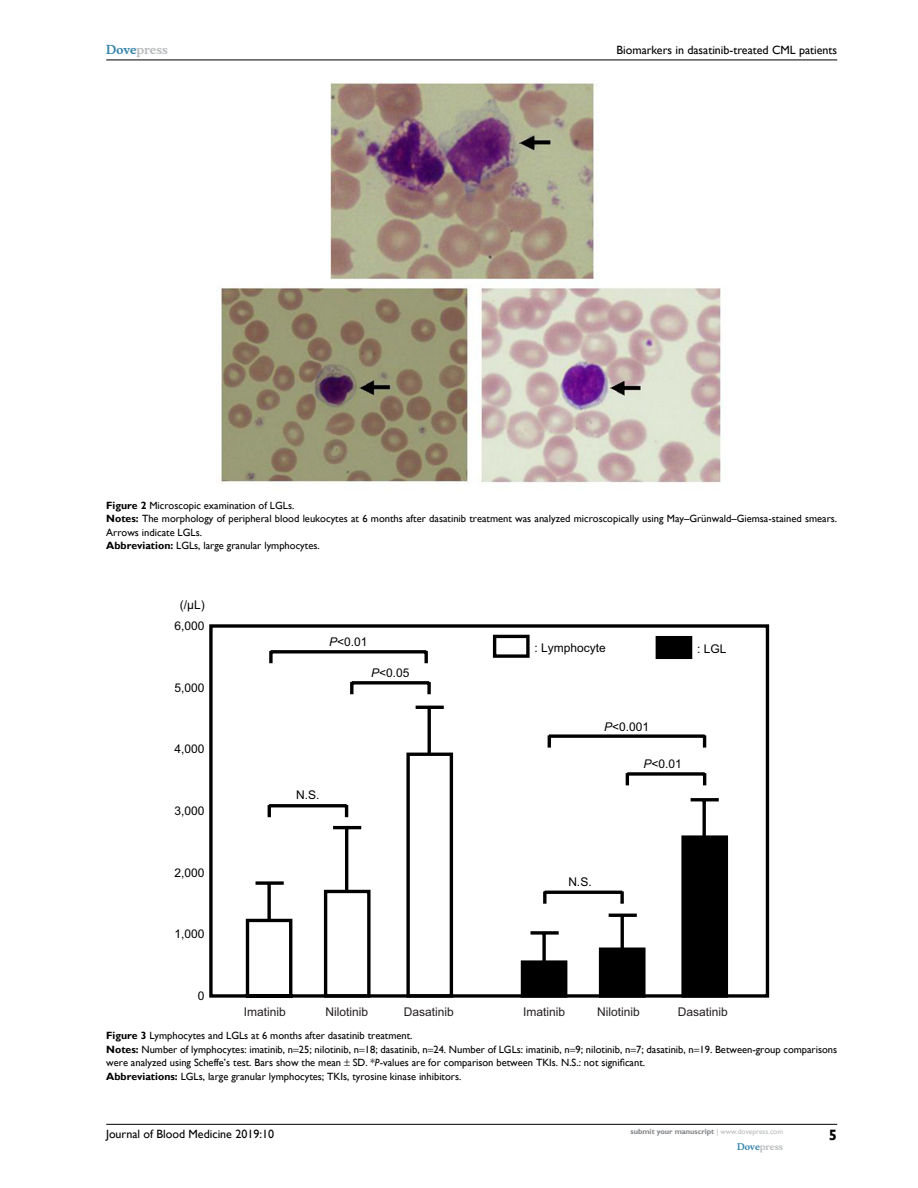
<style>
.page{position:relative;width:918px;height:1188px;background:#fff}
.page>*{position:absolute;margin:0;border:0;box-sizing:border-box;transform-origin:0 0}
.t1{font:700 15px "Gill Sans";color:#000}
.t2{font:12px/21.5px "Arial";color:#000;text-align:center}
.t3{font:12px "Gill Sans";color:#000}
.t4{font:12px "Arial";color:#231f20}
.t5{font:700 12px "Musee";color:#b8babc}
.t6{font:10.5px/13.5px "Gill Sans";color:#000}
.t7{font:700 9px "Musee";color:#b8babc}
.t8{font:700 7.5px "Gill Sans";color:#808285}
.s1{color:#3785ad}
.s2{font-weight:700}
.s3{font-style:italic}
.s4{font-weight:400;color:#b8babc}
</style>
<div class="page">
<hr style="left:106px;top:1124px;width:731px;height:1px;background:#000">
<hr style="left:106px;top:60px;width:731px;height:1px;background:#000">
<img style="left:220px;top:81px;width:501px;height:402px">
<svg style="left:209px;top:624px;width:560px;height:374px"></svg>
<hr style="left:333px;top:826px;width:28px;height:3px;background:#000">
<hr style="left:345px;top:828px;width:3px;height:63px;background:#000">
<div style="left:324px;top:890px;width:47px;height:108px;border:3px solid #000"></div>
<hr style="left:416px;top:706px;width:28px;height:3px;background:#000">
<hr style="left:428px;top:707px;width:3px;height:47px;background:#000">
<div style="left:406px;top:753px;width:47px;height:245px;border:3px solid #000"></div>
<svg style="left:531px;top:931px;width:28px;height:4px"></svg>
<svg style="left:542px;top:933px;width:4px;height:27px"></svg>
<div style="left:521px;top:960px;width:46px;height:38px;background:#000;border:3px solid #000"></div>
<hr style="left:609px;top:914px;width:28px;height:3px;background:#000">
<hr style="left:621px;top:915px;width:3px;height:36px;background:#000">
<div style="left:599px;top:948px;width:47px;height:50px;background:#000;border:3px solid #000"></div>
<hr style="left:691px;top:798px;width:28px;height:3px;background:#000">
<hr style="left:703px;top:800px;width:3px;height:37px;background:#000">
<div style="left:681px;top:835px;width:47px;height:163px;background:#000;border:3px solid #000"></div>
<hr style="left:271px;top:650px;width:155px;height:3px;background:#000">
<svg style="left:269px;top:651px;width:4px;height:12px"></svg>
<svg style="left:425px;top:651px;width:3px;height:12px"></svg>
<hr style="left:269px;top:804px;width:78px;height:3px;background:#000">
<svg style="left:268px;top:805px;width:3px;height:12px"></svg>
<svg style="left:345px;top:805px;width:3px;height:12px"></svg>
<svg style="left:352px;top:681px;width:77px;height:4px"></svg>
<svg style="left:350px;top:682px;width:3px;height:12px"></svg>
<svg style="left:427px;top:682px;width:4px;height:12px"></svg>
<hr style="left:545px;top:891px;width:77px;height:3px;background:#000">
<svg style="left:543px;top:891px;width:4px;height:13px"></svg>
<svg style="left:620px;top:891px;width:4px;height:13px"></svg>
<svg style="left:627px;top:772px;width:78px;height:4px"></svg>
<svg style="left:626px;top:773px;width:3px;height:12px"></svg>
<svg style="left:703px;top:773px;width:3px;height:12px"></svg>
<svg style="left:549px;top:734px;width:156px;height:4px"></svg>
<svg style="left:548px;top:735px;width:3px;height:13px"></svg>
<svg style="left:703px;top:735px;width:3px;height:13px"></svg>
<div style="left:493px;top:635px;width:37px;height:23px;background:#fff;border:3px solid #000"></div>
<div style="left:656px;top:636px;width:36px;height:23px;background:#000"></div>
<p class="t5" style="left:106px;top:43px;width:63px"><span class="s1">Dove</span>press</p>
<p class="t3" style="left:616px;top:43px;width:222px">Biomarkers in dasatinib-treated CML patients</p>
<p class="t6" style="left:106px;top:499px;width:732px"><span class="s2">Figure 2</span> Microscopic examination of LGLs.<br><span class="s2">Notes:</span> The morphology of peripheral blood leukocytes at 6 months after dasatinib treatment was analyzed microscopically using May–Grünwald–Giemsa-stained smears.<br>Arrows indicate LGLs.<br><span class="s2">Abbreviation:</span> LGLs, large granular lymphocytes.</p>
<p class="t2" style="left:174px;top:594px;width:32px">(/μL)<br>6,000</p>
<p class="t2" style="left:174px;top:677px;width:32px">5,000</p>
<p class="t2" style="left:174px;top:738px;width:32px">4,000</p>
<p class="t2" style="left:174px;top:800px;width:32px">3,000</p>
<p class="t2" style="left:174px;top:862px;width:32px">2,000</p>
<p class="t2" style="left:174px;top:923px;width:32px">1,000</p>
<p class="t2" style="left:198px;top:985px;width:8px">0</p>
<p class="t2" style="left:329px;top:631px;width:40px"><span class="s3">P</span>&lt;0.01</p>
<p class="t2" style="left:371px;top:662px;width:40px"><span class="s3">P</span>&lt;0.05</p>
<p class="t2" style="left:296px;top:784px;width:25px">N.S.</p>
<p class="t2" style="left:534px;top:637px;width:73px">: Lymphocyte</p>
<p class="t2" style="left:697px;top:638px;width:31px">: LGL</p>
<p class="t2" style="left:604px;top:716px;width:47px"><span class="s3">P</span>&lt;0.001</p>
<p class="t2" style="left:643px;top:753px;width:40px"><span class="s3">P</span>&lt;0.01</p>
<p class="t2" style="left:568px;top:871px;width:25px">N.S.</p>
<p class="t4" style="left:326px;top:1003px;width:44px">Nilotinib</p>
<p class="t4" style="left:404px;top:1003px;width:52px">Dasatinib</p>
<p class="t4" style="left:523px;top:1003px;width:44px">Imatinib</p>
<p class="t4" style="left:597px;top:1003px;width:44px">Nilotinib</p>
<p class="t4" style="left:678px;top:1003px;width:52px">Dasatinib</p>
<p class="t6" style="left:106px;top:1029px;width:732px"><span class="s2">Figure 3</span> Lymphocytes and LGLs at 6 months after dasatinib treatment.<br><span class="s2">Notes:</span> Number of lymphocytes: imatinib, n 25; nilotinib, n 18; dasatinib, n 24. Number of LGLs: imatinib, n 9; nilotinib, n 7; dasatinib, n 19. Between-group comparisons were analyzed using Scheffe’s test. Bars show the mean SD. *<span class="s3">P</span>-values are for comparison between TKIs. N.S.: not significant.<br><span class="s2">Abbreviations:</span> LGLs, large granular lymphocytes; TKIs, tyrosine kinase inhibitors.</p>
<p class="t4" style="left:244px;top:1003px;width:44px">Imatinib</p>
<p class="t3" style="left:106px;top:1127px;width:169px">Journal of Blood Medicine 2019:10</p>
<p class="t8" style="left:631px;top:1127px;width:154px">submit your manuscript <span class="s4">| www.dovepress.com</span></p>
<p class="t7" style="left:737px;top:1141px;width:48px"><span class="s1">Dove</span>press</p>
<h1 class="t1" style="left:829px;top:1126px;width:10px">5</h1>
</div>
